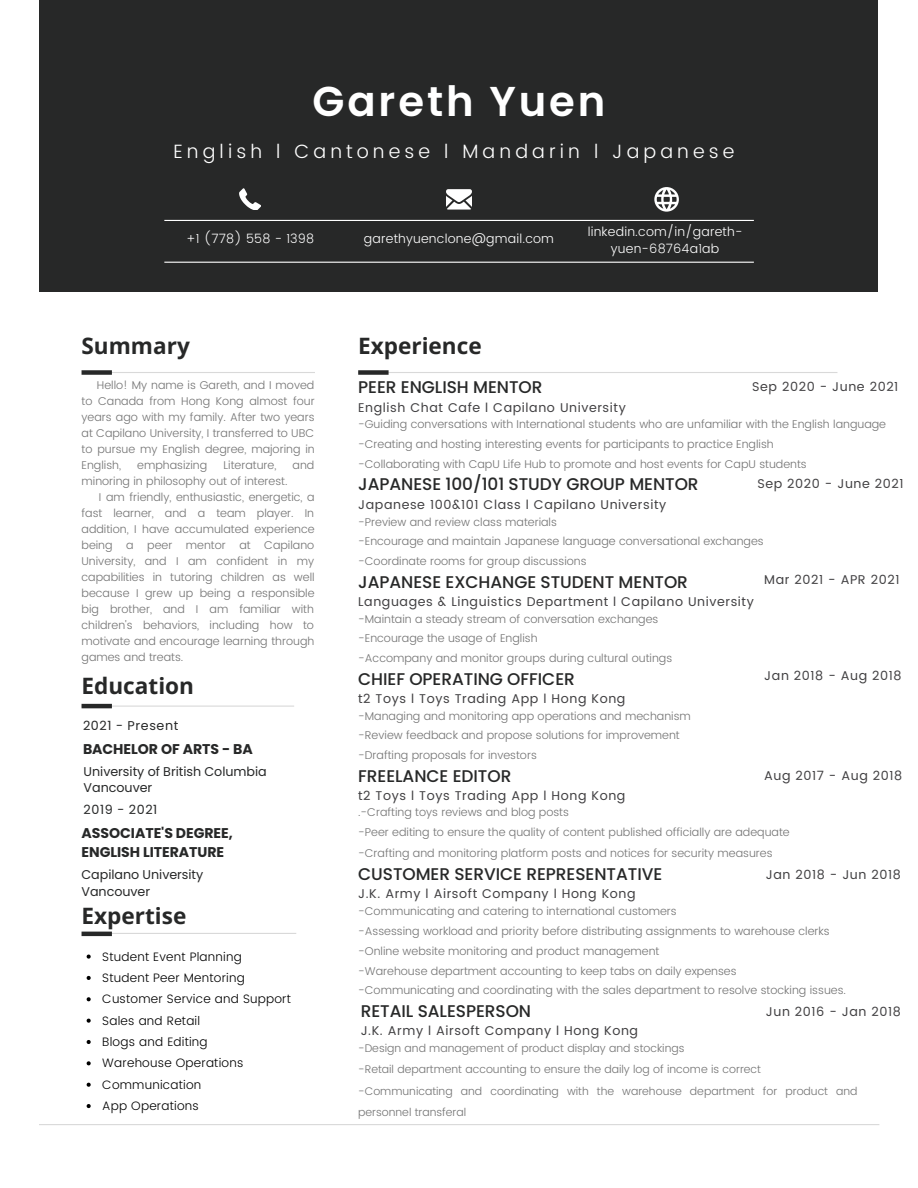
<style>
.page{position:relative;width:918px;height:1188px;background:#fff}
.page>*{position:absolute;margin:0;border:0;box-sizing:border-box;transform-origin:0 0}
.t1{font:600 41.7px "Poppins";letter-spacing:.07em;color:#fff}
.t2{font:700 22.5px "Open Sans";color:#272828}
.t3{font:300 19.2px "Poppins";letter-spacing:.215em;color:#fff}
.t4{font:500 16.95px "Poppins";letter-spacing:-.005em;color:#272828}
.t5{font:700 14.1px/19px "Poppins";letter-spacing:-.005em;color:#272828}
.t6{font:12.75px "Poppins";letter-spacing:.045em;color:#414042}
.t7{font:300 12.75px/17px "Poppins";letter-spacing:.015em;color:#fff;text-align:center}
.t8{font:12.75px/17px "Poppins";letter-spacing:-.005em;color:#272828}
.t9{font:12.75px "Poppins";letter-spacing:.045em;color:#272828}
.t10{font:300 12.15px/21.3px "Poppins";letter-spacing:.02em;color:#000}
.t11{font:300 11.25px/19.8px "Poppins";color:#737373}
.t12{font:300 11.1px/21.3px "Poppins";color:#737373}
</style>
<div class="page">
<div style="left:39px;top:0;width:839px;height:291px;background:#272828"></div>
<hr style="left:164px;top:220px;width:590px;height:1px;background:#fff">
<hr style="left:164px;top:262px;width:590px;height:1px;background:#fff">
<svg style="left:239px;top:188px;width:22px;height:22px"></svg>
<svg style="left:654px;top:187px;width:24px;height:24px"></svg>
<svg style="left:446px;top:189px;width:25px;height:21px"></svg>
<hr style="left:82px;top:706px;width:212px;height:1px;background:#d9d9d9">
<hr style="left:82px;top:704px;width:30px;height:4px;background:#272828">
<hr style="left:102px;top:372px;width:213px;height:1px;background:#d9d9d9">
<div style="left:82px;top:370px;width:30px;height:5px;background:#272828"></div>
<hr style="left:358px;top:372px;width:479px;height:1px;background:#d9d9d9">
<div style="left:358px;top:370px;width:31px;height:5px;background:#272828"></div>
<hr style="left:84px;top:933px;width:212px;height:1px;background:#d9d9d9">
<hr style="left:82px;top:932px;width:30px;height:4px;background:#272828">
<svg style="left:87px;top:955px;width:4px;height:4px"></svg>
<svg style="left:87px;top:976px;width:4px;height:4px"></svg>
<svg style="left:87px;top:997px;width:4px;height:4px"></svg>
<svg style="left:87px;top:1019px;width:4px;height:4px"></svg>
<svg style="left:87px;top:1040px;width:4px;height:4px"></svg>
<svg style="left:87px;top:1061px;width:4px;height:4px"></svg>
<svg style="left:87px;top:1083px;width:4px;height:4px"></svg>
<svg style="left:87px;top:1104px;width:4px;height:4px"></svg>
<hr style="left:39px;top:1124px;width:840px;height:1px;background:#d9d9d9">
<h1 class="t1" style="left:313px;top:72px;width:294px">Gareth Yuen</h1>
<h3 class="t3" style="left:173px;top:140px;width:563px">English l Cantonese l Mandarin l Japanese</h3>
<p class="t7" style="left:186px;top:231px;width:130px">+1 (778) 558 - 1398</p>
<p class="t7" style="left:364px;top:231px;width:192px">garethyuenclone@gmail.com</p>
<p class="t7" style="left:588px;top:223px;width:156px">linkedin.com/in/gareth&shy;yuen-68764a1ab</p>
<h2 class="t2" style="left:82px;top:330px;width:110px">Summary</h2>
<p class="t11" style="left:82px;top:377px;width:235px;line-height:16px;text-align:justify;text-indent:15px">Hello! My name is Gareth, and I moved to Canada from Hong Kong almost four years ago with my family. After two years at Capilano University, I transferred to UBC to pursue my English degree, majoring in English,</p>
<p class="t11" style="left:137px;top:456px;width:72px">emphasizing</p>
<p class="t11" style="left:224px;top:456px;width:54px">Literature,</p>
<p class="t11" style="left:293px;top:456px;width:23px">and</p>
<p class="t11" style="left:82px;top:472px;width:208px">minoring in philosophy out of interest.</p>
<p class="t11" style="left:99px;top:488px;width:217px">I am friendly, enthusiastic, energetic, a</p>
<p class="t11" style="left:82px;top:504px;width:234px">fast learner, and a team player. In</p>
<p class="t11" style="left:82px;top:520px;width:235px">addition, I have accumulated experience</p>
<p class="t11" style="left:82px;top:536px;width:234px">being a peer mentor at Capilano</p>
<p class="t11" style="left:82px;top:552px;width:234px">University, and I am confident in my</p>
<p class="t11" style="left:82px;top:568px;width:235px">capabilities in tutoring children as well</p>
<p class="t11" style="left:82px;top:584px;width:235px">because I grew up being a responsible</p>
<p class="t11" style="left:82px;top:599px;width:234px">big brother, and I am familiar with</p>
<p class="t11" style="left:82px;top:615px;width:234px">children's behaviors, including how to</p>
<p class="t11" style="left:82px;top:631px;width:234px">motivate and encourage learning through</p>
<p class="t11" style="left:82px;top:647px;width:103px">games and treats.</p>
<h2 class="t2" style="left:82px;top:670px;width:114px">Education</h2>
<p class="t9" style="left:83px;top:717px;width:97px">2021 - Present</p>
<p class="t5" style="left:83px;top:739px;width:171px">BACHELOR OF ARTS - BA</p>
<p class="t8" style="left:84px;top:763px;width:185px">University of British Columbia<br>Vancouver</p>
<p class="t5" style="left:82px;top:824px;width:153px">ASSOCIATE'S DEGREE,<br>ENGLISH LITERATURE</p>
<p class="t9" style="left:84px;top:801px;width:75px">2019 - 2021</p>
<p class="t8" style="left:82px;top:866px;width:123px">Capilano University<br>Vancouver</p>
<h2 class="t2" style="left:82px;top:900px;width:106px">Expertise</h2>
<p class="t10" style="left:102px;top:946px;width:190px">Student Event Planning<br>Student Peer Mentoring<br>Customer Service and Support<br>Sales and Retail<br>Blogs and Editing<br>Warehouse Operations<br>Communication<br>App Operations</p>
<h2 class="t2" style="left:358px;top:330px;width:125px">Experience</h2>
<h3 class="t4" style="left:358px;top:376px;width:186px">PEER ENGLISH MENTOR</h3>
<p class="t6" style="left:752px;top:379px;width:148px">Sep 2020 - June 2021</p>
<p class="t6" style="left:358px;top:400px;width:269px">English Chat Cafe l Capilano University</p>
<p class="t11" style="left:358px;top:415px;width:529px">-Guiding conversations with International students who are unfamiliar with the English language -Creating and hosting interesting events for participants to practice English<br>-Collaborating with CapU Life Hub to promote and host events for CapU students</p>
<h3 class="t4" style="left:358px;top:473px;width:342px">JAPANESE 100/101 STUDY GROUP MENTOR</h3>
<p class="t6" style="left:757px;top:476px;width:148px">Sep 2020 - June 2021</p>
<p class="t6" style="left:358px;top:497px;width:310px">Japanese 100&amp;101 Class l Capilano University</p>
<p class="t11" style="left:358px;top:512px;width:407px">-Preview and review class materials<br>-Encourage and maintain Japanese language conversational exchanges -Coordinate rooms for group discussions</p>
<h3 class="t4" style="left:358px;top:570px;width:331px">JAPANESE EXCHANGE STUDENT MENTOR</h3>
<p class="t6" style="left:764px;top:572px;width:137px">Mar 2021 - APR 2021</p>
<p class="t6" style="left:358px;top:594px;width:397px">Languages &amp; Linguistics Department l Capilano University</p>
<p class="t11" style="left:358px;top:609px;width:316px">-Maintain a steady stream of conversation exchanges -Encourage the usage of English<br>-Accompany and monitor groups during cultural outings</p>
<h3 class="t4" style="left:358px;top:667px;width:218px">CHIEF OPERATING OFFICER</h3>
<p class="t6" style="left:764px;top:668px;width:139px">Jan 2018 - Aug 2018</p>
<p class="t6" style="left:358px;top:691px;width:269px">t2 Toys l Toys Trading App l Hong Kong</p>
<p class="t11" style="left:358px;top:706px;width:334px">-Managing and monitoring app operations and mechanism -Review feedback and propose solutions for improvement -Drafting proposals for investors</p>
<h3 class="t4" style="left:358px;top:764px;width:155px">FREELANCE EDITOR</h3>
<p class="t6" style="left:764px;top:768px;width:140px">Aug 2017 - Aug 2018</p>
<p class="t6" style="left:358px;top:788px;width:269px">t2 Toys l Toys Trading App l Hong Kong</p>
<p class="t11" style="left:358px;top:802px;width:433px;line-height:20.2px">.-Crafting toys reviews and blog posts<br>-Peer editing to ensure the quality of content published officially are adequate -Crafting and monitoring platform posts and notices for security measures</p>
<h3 class="t4" style="left:358px;top:862px;width:306px">CUSTOMER SERVICE REPRESENTATIVE</h3>
<p class="t6" style="left:766px;top:868px;width:137px">Jan 2018 - Jun 2018</p>
<p class="t6" style="left:358px;top:886px;width:279px">J.K. Army l Airsoft Company l Hong Kong</p>
<p class="t11" style="left:358px;top:902px;width:489px">-Communicating and catering to international customers<br>-Assessing workload and priority before distributing assignments to warehouse clerks -Online website monitoring and product management<br>-Warehouse department accounting to keep tabs on daily expenses<br>-Communicating and coordinating with the sales department to resolve stocking issues.</p>
<h3 class="t4" style="left:361px;top:999px;width:172px">RETAIL SALESPERSON</h3>
<p class="t6" style="left:766px;top:1004px;width:137px">Jun 2016 - Jan 2018</p>
<p class="t6" style="left:361px;top:1023px;width:279px">J.K. Army l Airsoft Company l Hong Kong</p>
<p class="t12" style="left:358px;top:1038px;width:501px">-Design and management of product display and stockings<br>-Retail department accounting to ensure the daily log of income is correct -Communicating and coordinating with the warehouse department for product and personnel transferal</p>
</div>
